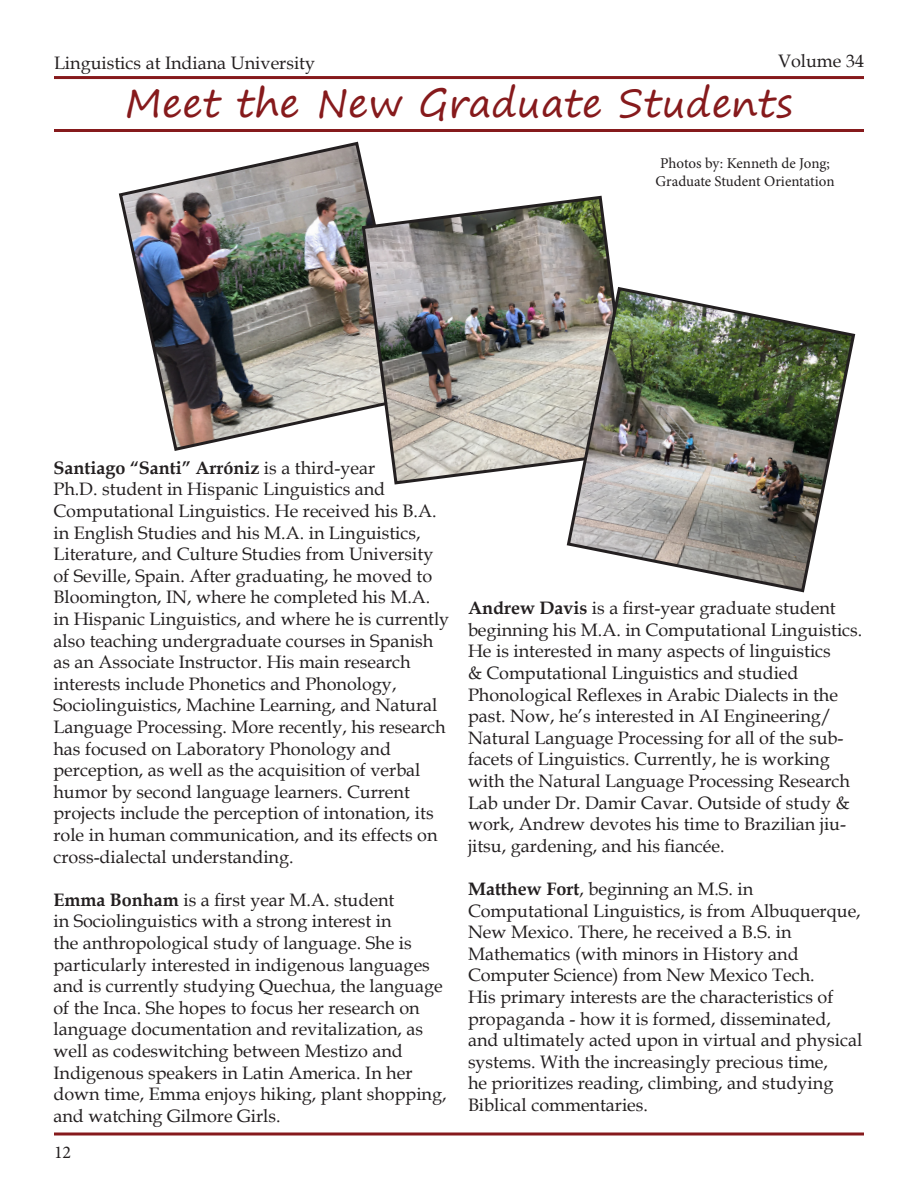
<style>
.page{position:relative;width:918px;height:1188px;background:#fff}
.page>*{position:absolute;margin:0;border:0;box-sizing:border-box;transform-origin:0 0}
.t1{font:39px "Segoe Print";color:#861a1c}
.t2{font:18px/21.6px "Book Antiqua";color:#231f20}
.t3{font:18px "Minion Pro";color:#231f20}
.t4{font:15px/18px "Minion Pro";letter-spacing:-.005em;color:#231f20;text-align:center}
.s1{font-weight:700}
</style>
<div class="page">
<svg style="left:54px;top:1132px;width:810px;height:4px;background:#a45354"></svg>
<hr style="left:54px;top:76px;width:810px;height:3px;background:#861a1c">
<hr style="left:54px;top:129px;width:810px;height:3px;background:#861a1c">
<img style="left:118px;top:141px;width:252px;height:310px">
<img style="left:360px;top:194px;width:253px;height:291px">
<img style="left:565px;top:285px;width:291px;height:308px">
<p class="t2" style="left:54px;top:51px;width:263px">Linguistics at Indiana University</p>
<p class="t2" style="left:778px;top:50px;width:87px">Volume 34</p>
<p class="t1" style="left:125px;top:68px;width:669px">Meet the New Graduate Students</p>
<p class="t4" style="left:656px;top:154px;width:181px">Photos by: Kenneth de Jong;<br>Graduate Student Orientation</p>
<p class="t2" style="left:53px;top:457px;width:397px"><span class="s1">Santiago “Santi” Arróniz</span> is a third-year<br>Ph.D. student in Hispanic Linguistics and Computational Linguistics. He received his B.A. in English Studies and his M.A. in Linguistics, Literature, and Culture Studies from University of Seville, Spain. After graduating, he moved to Bloomington, IN, where he completed his M.A. in Hispanic Linguistics, and where he is currently also teaching undergraduate courses in Spanish as an Associate Instructor. His main research interests include Phonetics and Phonology, Sociolinguistics, Machine Learning, and Natural Language Processing. More recently, his research has focused on Laboratory Phonology and perception, as well as the acquisition of verbal humor by second language learners. Current projects include the perception of intonation, its role in human communication, and its effects on cross-dialectal understanding.</p>
<p class="t2" style="left:53px;top:889px;width:395px"><span class="s1">Emma Bonham</span> is a first year M.A. student<br>in Sociolinguistics with a strong interest in<br>the anthropological study of language. She is particularly interested in indigenous languages and is currently studying Quechua, the language of the Inca. She hopes to focus her research on language documentation and revitalization, as well as codeswitching between Mestizo and Indigenous speakers in Latin America. In her down time, Emma enjoys hiking, plant shopping, and watching Gilmore Girls.</p>
<p class="t3" style="left:54px;top:1141px;width:19px">12</p>
<p class="t2" style="left:468px;top:597px;width:396px"><span class="s1">Andrew Davis</span> is a first-year graduate student beginning his M.A. in Computational Linguistics.<br>He is interested in many aspects of linguistics<br>&amp; Computational Linguistics and studied Phonological Reflexes in Arabic Dialects in the past. Now, he’s interested in AI Engineering/ Natural Language Processing for all of the sub&shy;facets of Linguistics. Currently, he is working with the Natural Language Processing Research Lab under Dr. Damir Cavar. Outside of study &amp; work, Andrew devotes his time to Brazilian jiu&shy;jitsu, gardening, and his fiancée.</p>
<p class="t2" style="left:468px;top:878px;width:396px"><span class="s1">Matthew Fort</span>, beginning an M.S. in Computational Linguistics, is from Albuquerque, New Mexico. There, he received a B.S. in Mathematics (with minors in History and Computer Science) from New Mexico Tech.<br>His primary interests are the characteristics of propaganda - how it is formed, disseminated, and ultimately acted upon in virtual and physical systems. With the increasingly precious time,<br>he prioritizes reading, climbing, and studying Biblical commentaries.</p>
</div>
